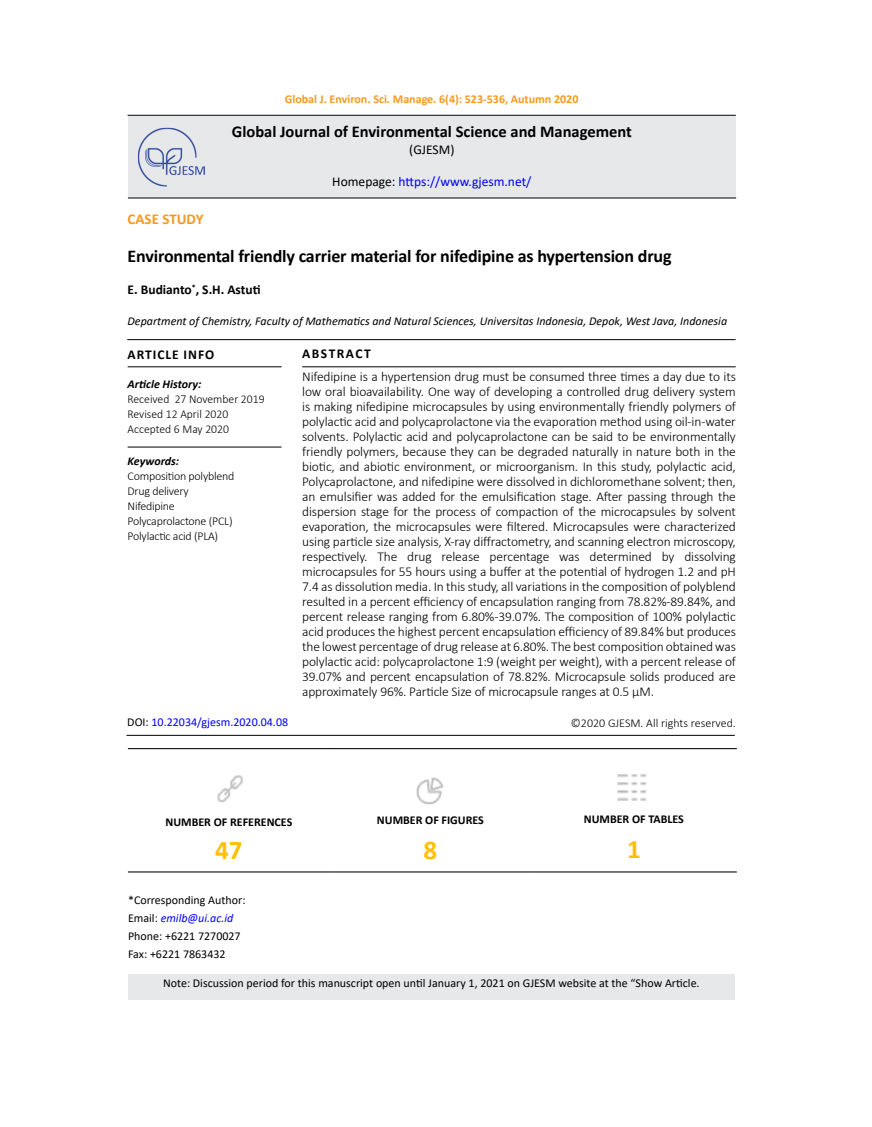
<style>
.page{position:relative;width:872px;height:1127px;background:#fff}
.page>*{position:absolute;margin:0;border:0;box-sizing:border-box;transform-origin:0 0}
.t1{font:700 27px "Calibri";color:#ffc000}
.t2{font:700 18px "Calibri";letter-spacing:-.01em;color:#000}
.t3{font:700 16.5px "Calibri";color:#000}
.t4{font:700 15px "Calibri";color:#f8991d}
.t5{font:300 13.5px/15px "Calibri";letter-spacing:-.01em;color:#000;text-align:justify}
.t6{font:13.5px "Calibri";color:#00f}
.t7{font:700 13.5px "Calibri";color:#000}
.t8{font:700 13.5px "Calibri";letter-spacing:.07em;color:#000}
.t9{font:700 13.5px "Calibri";letter-spacing:.11em;color:#000}
.t10{font:13.5px "Calibri";color:#000}
.t11{font:12px/18px "Calibri";color:#000}
.t12{font:italic 12px "Calibri";color:#000}
.t13{font:300 12px/15px "Calibri";color:#000}
.t14{font:300 12px/15px "Calibri";letter-spacing:-.02em;color:#000}
.t15{font:700 12px "Calibri";color:#f8991d}
.t16{font:700 12px "Calibri";color:#000}
.t17{font:12px "Calibri";color:#00f}
.t18{font:italic 700 12px "Calibri";color:#000}
.s1{color:#000}
.s2{font-style:italic;color:#00f}
</style>
<div class="page">
<hr style="left:128px;top:115px;width:608px;height:1px;background:#000">
<div style="left:128px;top:116px;width:608px;height:82px;background:#e7e8ea"></div>
<hr style="left:128px;top:366px;width:153px;height:1px;background:#000">
<hr style="left:302px;top:366px;width:433px;height:1px;background:#000">
<hr style="left:128px;top:447px;width:153px;height:1px;background:#000">
<hr style="left:127px;top:339px;width:608px;height:1px;background:#000">
<hr style="left:126px;top:735px;width:609px;height:1px;background:#000">
<hr style="left:128px;top:198px;width:608px;height:1px;background:#000">
<hr style="left:128px;top:748px;width:201px;height:1px;background:#000">
<hr style="left:329px;top:748px;width:203px;height:1px;background:#000">
<hr style="left:532px;top:748px;width:205px;height:1px;background:#000">
<hr style="left:128px;top:871px;width:201px;height:1px;background:#000">
<hr style="left:329px;top:871px;width:203px;height:1px;background:#000">
<hr style="left:532px;top:871px;width:205px;height:1px;background:#000">
<img style="left:217px;top:775px;width:26px;height:27px">
<img style="left:416px;top:777px;width:28px;height:28px">
<img style="left:617px;top:774px;width:30px;height:27px">
<div style="left:128px;top:974px;width:607px;height:25px;background:#e7e8ea"></div>
<img style="left:138px;top:128px;width:67px;height:58px">
<p class="t15" style="left:285px;top:90px;width:295px">Global J. Environ. Sci. Manage. 6(4): 523-536, Autumn 2020</p>
<p class="t3" style="left:232px;top:120px;width:401px">Global Journal of Environmental Science and Management</p>
<p class="t10" style="left:409px;top:140px;width:47px">(GJESM)</p>
<p class="t6" style="left:332px;top:172px;width:201px"><span class="s1">Homepage:</span> https://www.gjesm.net/</p>
<p class="t4" style="left:128px;top:208px;width:77px">CASE STUDY</p>
<h2 class="t2" style="left:128px;top:243px;width:545px">Environmental friendly carrier material for nifedipine as hypertension drug</h2>
<p class="t7" style="left:128px;top:280px;width:135px">E. Budianto<sup>*</sup>, S.H. Astuti</p>
<p class="t12" style="left:128px;top:312px;width:601px">Department of Chemistry, Faculty of Mathematics and Natural Sciences, Universitas Indonesia, Depok, West Java, Indonesia</p>
<p class="t8" style="left:128px;top:344px;width:88px">ARTICLE INFO</p>
<p class="t18" style="left:128px;top:375px;width:75px">Article History:</p>
<p class="t13" style="left:128px;top:391px;width:138px">Received 27 November 2019<br>Revised 12 April 2020<br>Accepted 6 May 2020</p>
<p class="t18" style="left:128px;top:453px;width:53px">Keywords:</p>
<p class="t14" style="left:128px;top:469px;width:108px">Composition polyblend<br>Drug delivery<br>Nifedipine<br>Polycaprolactone (PCL)<br>Polylactic acid (PLA)</p>
<p class="t17" style="left:127px;top:713px;width:162px"><span class="s1">DOI:</span> 10.22034/gjesm.2020.04.08</p>
<p class="t9" style="left:302px;top:344px;width:70px">ABSTRACT</p>
<p class="t5" style="left:302px;top:369px;width:435px">Nifedipine is a hypertension drug must be consumed three times a day due to its low oral bioavailability. One way of developing a controlled drug delivery system is making nifedipine microcapsules by using environmentally friendly polymers of polylactic acid and polycaprolactone via the evaporation method using oil-in-water solvents. Polylactic acid and polycaprolactone can be said to be environmentally friendly polymers, because they can be degraded naturally in nature both in the biotic, and abiotic environment, or microorganism. In this study, polylactic acid, Polycaprolactone, and nifedipine were dissolved in dichloromethane solvent; then, an emulsifier was added for the emulsification stage. After passing through the dispersion stage for the process of compaction of the microcapsules by solvent evaporation, the microcapsules were filtered. Microcapsules were characterized using particle size analysis, X-ray diffractometry, and scanning electron microscopy, respectively. The drug release percentage was determined by dissolving microcapsules for 55 hours using a buffer at the potential of hydrogen 1.2 and pH 7.4 as dissolution media. In this study, all variations in the composition of polyblend resulted in a percent efficiency of encapsulation ranging from 78.82%-89.84%, and percent release ranging from 6.80%-39.07%. The composition of 100% polylactic acid produces the highest percent encapsulation efficiency of 89.84% but produces the lowest percentage of drug release at 6.80%. The best composition obtained was polylactic acid: polycaprolactone 1:9 (weight per weight), with a percent release of 39.07% and percent encapsulation of 78.82%. Microcapsule solids produced are approximately 96%. Particle Size of microcapsule ranges at 0.5 μM.</p>
<p class="t13" style="left:571px;top:715px;width:166px">©2020 GJESM. All rights reserved.</p>
<p class="t16" style="left:165px;top:813px;width:128px">NUMBER OF REFERENCES</p>
<h1 class="t1" style="left:215px;top:831px;width:29px">47</h1>
<p class="t11" style="left:128px;top:891px;width:119px">*Corresponding Author:<br>Email: <span class="s2">emilb@ui.ac.id<br></span>Phone: +6221 7270027<br>Fax: +6221 7863432</p>
<p class="t16" style="left:377px;top:811px;width:108px">NUMBER OF FIGURES</p>
<h1 class="t1" style="left:423px;top:831px;width:15px">8</h1>
<p class="t16" style="left:584px;top:810px;width:102px">NUMBER OF TABLES</p>
<h1 class="t1" style="left:627px;top:830px;width:15px">1</h1>
<p class="t11" style="left:163px;top:974px;width:538px">Note: Discussion period for this manuscript open until January 1, 2021 on GJESM website at the “Show Article.</p>
</div>
